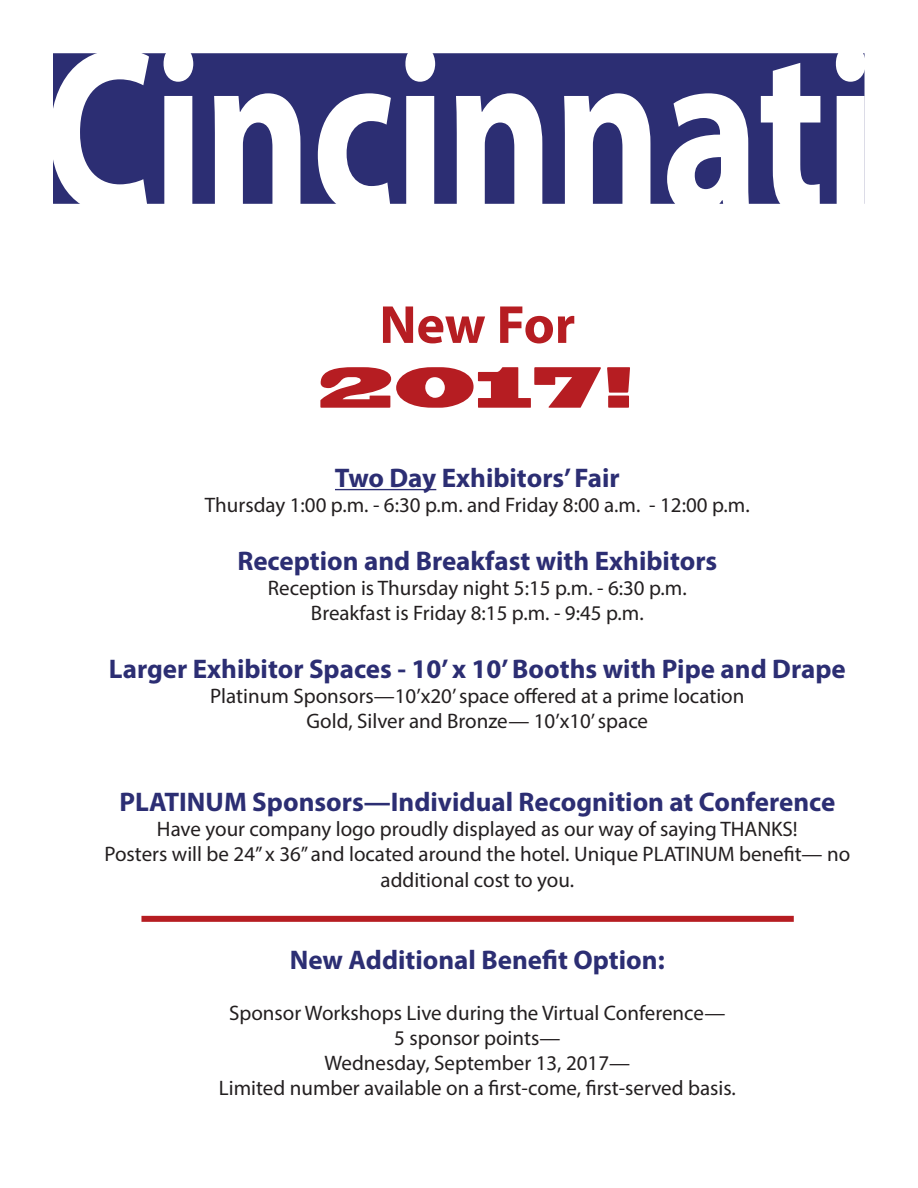
<style>
.page{position:relative;width:918px;height:1188px;background:#fff}
.page>*{position:absolute;margin:0;border:0;box-sizing:border-box;transform-origin:0 0}
.t1{font:700 237px "Myriad Pro";color:#fff;scale:.78 1}
.t2{font:700 54px "Myriad Pro";letter-spacing:-.005em;color:#b61d22}
.t3{font:54px "Blackoak Std";color:#b61d22}
.t4{font:700 27px "Myriad Pro";color:#2c2e73}
.t5{font:21px/25.2px "Myriad Pro";color:#231f20;text-align:center}
</style>
<div class="page">
<hr style="left:335px;top:489px;width:101px;height:1px;background:#2c2e73">
<div style="left:53px;top:53px;width:812px;height:151px;background:#2c2e73;border:2px solid #2c2e73"></div>
<div style="left:141px;top:916px;width:653px;height:6px;background:#b61d22"></div>
<p class="t1" style="left:44px;top:-23px;width:1068px">Cincinnati</p>
<p class="t2" style="left:379px;top:289px;width:197px">New For</p>
<p class="t3" style="left:319px;top:352px;width:318px">2017!</p>
<p class="t4" style="left:335px;top:460px;width:286px">Two Day Exhibitors’ Fair</p>
<p class="t5" style="left:205px;top:492px;width:546px">Thursday 1:00 p.m. - 6:30 p.m. and Friday 8:00 a.m. - 12:00 p.m.</p>
<p class="t4" style="left:237px;top:543px;width:481px">Reception and Breakfast with Exhibitors</p>
<p class="t5" style="left:268px;top:575px;width:420px">Reception is Thursday night 5:15 p.m. - 6:30 p.m.</p>
<p class="t5" style="left:311px;top:600px;width:334px">Breakfast is Friday 8:15 p.m. - 9:45 p.m.</p>
<p class="t4" style="left:109px;top:651px;width:739px">Larger Exhibitor Spaces - 10’ x 10’ Booths with Pipe and Drape</p>
<p class="t5" style="left:210px;top:683px;width:536px">Platinum Sponsors—10’x20’ space offered at a prime location</p>
<p class="t5" style="left:307px;top:708px;width:343px">Gold, Silver and Bronze— 10’x10’ space</p>
<p class="t4" style="left:119px;top:784px;width:717px">PLATINUM Sponsors—Individual Recognition at Conference</p>
<p class="t5" style="left:157px;top:816px;width:642px">Have your company logo proudly displayed as our way of saying THANKS!</p>
<p class="t5" style="left:104px;top:841px;width:747px">Posters will be 24” x 36” and located around the hotel. Unique PLATINUM benefit— no additional cost to you.</p>
<p class="t4" style="left:290px;top:943px;width:376px">New Additional Benefit Option:</p>
<p class="t5" style="left:229px;top:1000px;width:498px">Sponsor Workshops Live during the Virtual Conference—</p>
<p class="t5" style="left:394px;top:1025px;width:168px">5 sponsor points—</p>
<p class="t5" style="left:325px;top:1050px;width:307px">Wednesday, September 13, 2017—</p>
<p class="t5" style="left:219px;top:1075px;width:518px">Limited number available on a first-come, first-served basis.</p>
</div>
